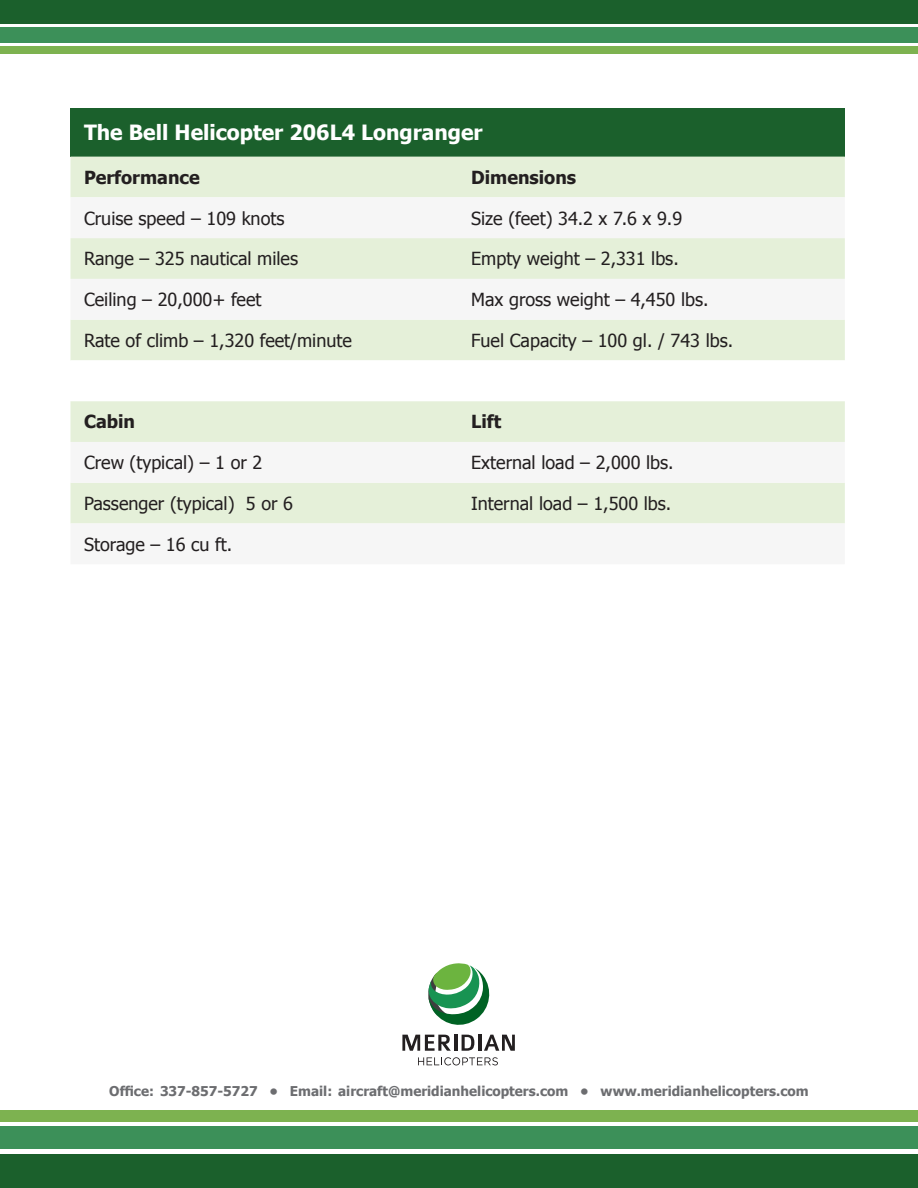
<style>
.page{position:relative;width:918px;height:1188px;background:#fff}
.page>*{position:absolute;margin:0;border:0;box-sizing:border-box;transform-origin:0 0}
.t1{font:700 21px "Tahoma";color:#fff}
.t2{font:18px "Tahoma";color:#231f20}
.t3{font:700 18px "Tahoma";color:#231f20}
.t4{font:700 13.5px "Tahoma";color:#6c6d70}
</style>
<div class="page">
<div style="left:0;top:1154px;width:918px;height:34px;background:#1b602c"></div>
<div style="left:0;top:1127px;width:918px;height:22px;background:#3c9059"></div>
<div style="left:0;top:1110px;width:918px;height:12px;background:#7db250"></div>
<svg style="left:402px;top:1035px;width:49px;height:16px"></svg>
<hr style="left:454px;top:1035px;width:3px;height:16px;background:#231f20">
<svg style="left:462px;top:1035px;width:12px;height:16px"></svg>
<hr style="left:478px;top:1035px;width:3px;height:16px;background:#231f20">
<svg style="left:484px;top:1035px;width:31px;height:16px"></svg>
<svg style="left:418px;top:1057px;width:80px;height:8px"></svg>
<svg style="left:428px;top:963px;width:62px;height:62px"></svg>
<div style="left:0;top:0;width:918px;height:23px;background:#1b602c"></div>
<div style="left:0;top:27px;width:918px;height:15px;background:#3c9059"></div>
<div style="left:0;top:46px;width:918px;height:8px;background:#7db250"></div>
<div style="left:70px;top:108px;width:775px;height:49px;background:#1b602c"></div>
<div style="left:70px;top:157px;width:775px;height:40px;background:#e5f0d9"></div>
<svg style="left:70px;top:197px;width:775px;height:327px;fill:#e5f0d9"></svg>
<svg style="left:70px;top:360px;width:775px;height:41px"></svg>
<p class="t1" style="left:84px;top:118px;width:400px">The Bell Helicopter 206L4 Longranger</p>
<p class="t3" style="left:84px;top:165px;width:117px">Performance</p>
<p class="t3" style="left:471px;top:165px;width:107px">Dimensions</p>
<p class="t2" style="left:84px;top:206px;width:202px">Cruise speed – 109 knots</p>
<p class="t2" style="left:471px;top:206px;width:213px">Size (feet) 34.2 x 7.6 x 9.9</p>
<p class="t2" style="left:84px;top:247px;width:216px">Range – 325 nautical miles</p>
<p class="t2" style="left:471px;top:247px;width:209px">Empty weight – 2,331 lbs.</p>
<p class="t2" style="left:84px;top:288px;width:179px">Ceiling – 20,000+ feet</p>
<p class="t2" style="left:471px;top:288px;width:239px">Max gross weight – 4,450 lbs.</p>
<p class="t2" style="left:84px;top:328px;width:269px">Rate of climb – 1,320 feet/minute</p>
<p class="t2" style="left:471px;top:328px;width:264px">Fuel Capacity – 100 gl. / 743 lbs.</p>
<p class="t3" style="left:84px;top:409px;width:53px">Cabin</p>
<p class="t3" style="left:471px;top:409px;width:32px">Lift</p>
<p class="t2" style="left:84px;top:451px;width:180px">Crew (typical) – 1 or 2</p>
<p class="t2" style="left:471px;top:451px;width:204px">External load – 2,000 lbs.</p>
<p class="t2" style="left:84px;top:491px;width:211px">Passenger (typical) 5 or 6</p>
<p class="t2" style="left:471px;top:491px;width:202px">Internal load – 1,500 lbs.</p>
<p class="t2" style="left:84px;top:532px;width:150px">Storage – 16 cu ft.</p>
<p class="t4" style="left:109px;top:1082px;width:701px">Office: 337-857-5727 • Email: aircraft@meridianhelicopters.com • www.meridianhelicopters.com</p>
</div>
